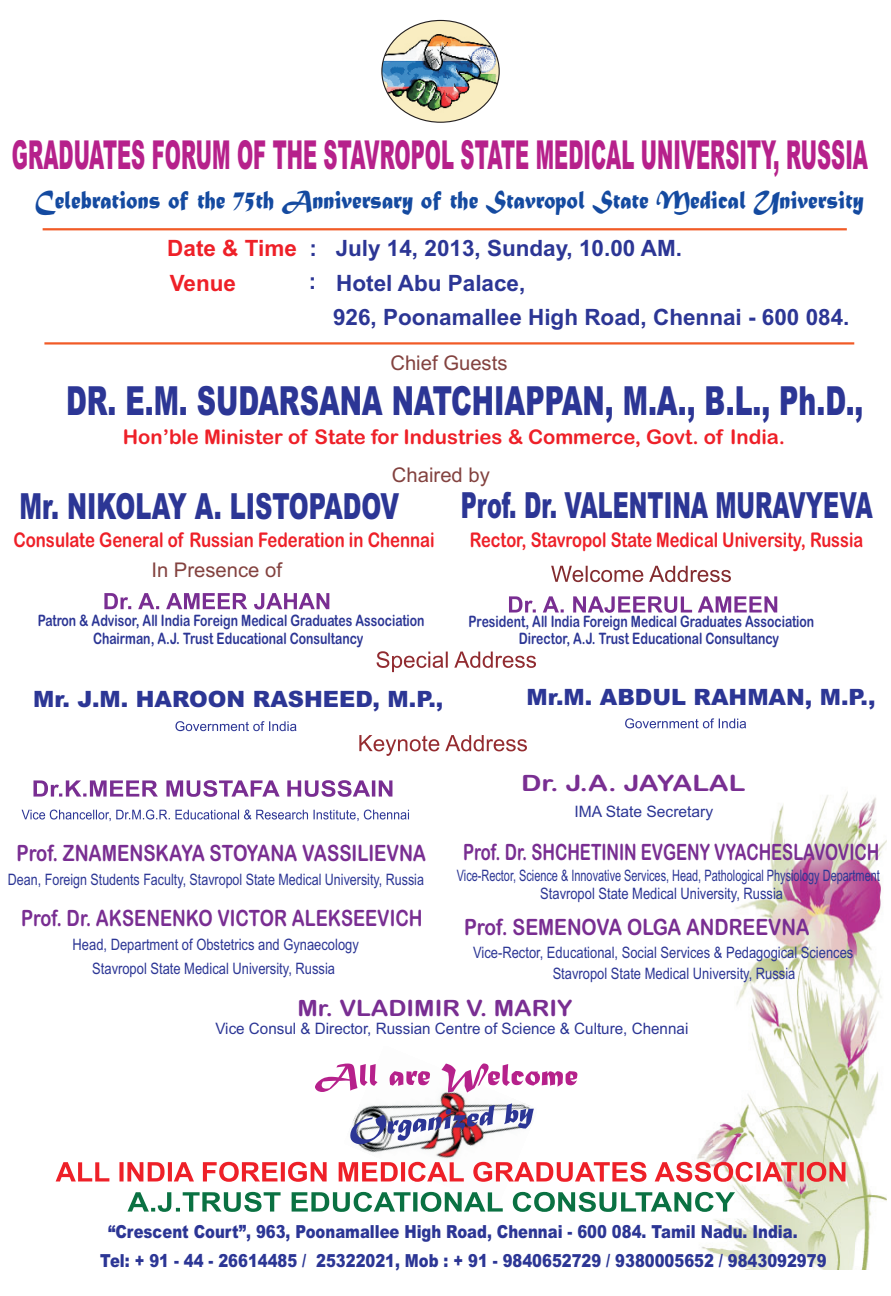
<style>
.page{position:relative;width:891px;height:1296px;background:#fff}
.page>*{position:absolute;margin:0;border:0;box-sizing:border-box;transform-origin:0 0}
.t1{font:900 40.05px "Arial";color:#2c3695;scale:.67 1}
.t2{font:900 39.82px "Arial";color:#b6218b;scale:.49 1}
.t3{font:900 36px "Arial";color:#2c3695;scale:.62 1}
.t4{font:900 36px "Arial";color:#2c3695;scale:.67 1}
.t5{font:27px "Matura MT Script Capitals";color:#144aa0;scale:.85 1}
.t6{font:700 22.5px/34.6px "Arial";color:#2c3695}
.t7{font:900 22.5px "Arial";color:#2c3695}
.t8{font:22.5px "Arial Rounded MT Bold";color:#792e92;scale:.74 1}
.t9{font:22.5px "Arial Rounded MT Bold";color:#792e92;scale:.82 1}
.t10{font:22.5px "Arial Rounded MT Bold";color:#792e92;scale:.8 1}
.t11{font:22.5px "Arial Rounded MT Bold";color:#792e92;scale:.85 1}
.t12{font:22.5px "Arial Rounded MT Bold";color:#792e92;scale:1.09 1}
.t13{font:22.5px "Arial Rounded MT Bold";color:#792e92;scale:1.23 1}
.t14{font:20.25px "Arial Rounded MT Bold";color:#ee2028}
.t15{font:20.25px "Arial Rounded MT Bold";color:#ee2028;scale:.81 1}
.t16{font:20.25px "Arial Rounded MT Bold";color:#ee2028;scale:.82 1}
.t17{font:20.25px "Arial";color:#83423f}
.t18{font:900 18px/28.8px "Arial";color:#2c3695;scale:.82 1}
.t19{font:15.75px/16.9px "Arial Rounded MT Bold";color:#2c3695;scale:.77 1}
.t20{font:15.75px/24.8px "Arial";color:#2c3695;text-align:center;scale:.82 1}
.t21{font:15.75px/17.8px "Arial";color:#2c3695;scale:.69 1}
.t22{font:15.75px "Arial";color:#2c3695}
.t23{font:15.75px "Arial";color:#2c3695;scale:.79 1}
.s1{color:#ee2028}
</style>
<div class="page">
<img style="left:543px;top:582px;width:343px;height:688px">
<svg style="left:104px;top:593px;width:225px;height:16px"></svg>
<svg style="left:509px;top:596px;width:268px;height:17px"></svg>
<svg style="left:551px;top:566px;width:180px;height:16px"></svg>
<svg style="left:33px;top:780px;width:359px;height:17px"></svg>
<svg style="left:22px;top:810px;width:387px;height:11px"></svg>
<svg style="left:359px;top:735px;width:168px;height:21px"></svg>
<svg style="left:377px;top:651px;width:159px;height:21px"></svg>
<svg style="left:175px;top:721px;width:121px;height:10px"></svg>
<svg style="left:625px;top:718px;width:121px;height:10px"></svg>
<hr style="left:43px;top:228px;width:804px;height:2px;background:#f15b27">
<hr style="left:44px;top:342px;width:810px;height:3px;background:#f15b27">
<svg style="left:382px;top:20px;width:117px;height:102px"></svg>
<img style="left:382px;top:30px;width:117px;height:82px">
<img style="left:344px;top:1063px;width:180px;height:129px">
<svg style="left:315px;top:1064px;width:262px;height:29px"></svg>
<svg style="left:56px;top:1162px;width:789px;height:20px"></svg>
<img style="left:350px;top:1103px;width:184px;height:41px">
<svg style="left:128px;top:1192px;width:607px;height:20px"></svg>
<h2 class="t2" style="left:12px;top:141px;width:1749px">GRADUATES FORUM OF THE STAVROPOL STATE MEDICAL UNIVERSITY, RUSSIA</h2>
<h3 class="t5" style="left:34px;top:191px;width:978px">Celebrations of the 75th Anniversary of the Stavropol State Medical University</h3>
<h3 class="t6" style="left:167px;top:233px;width:516px"><span class="s1">Date &amp; Time</span> : July 14, 2013, Sunday, 10.00 AM.<br><span class="s1">Venue</span></h3>
<h3 class="t6" style="left:336px;top:267px;width:191px">Hotel Abu Palace,</h3>
<h3 class="t6" style="left:309px;top:266px;width:9px">:</h3>
<h3 class="t6" style="left:333px;top:301px;width:518px">926, Poonamallee High Road, Chennai - 600 084.</h3>
<p class="t17" style="left:390px;top:355px;width:119px">Chief Guests</p>
<h1 class="t1" style="left:66px;top:386px;width:1192px">DR. E.M. SUDARSANA NATCHIAPPAN, M.A., B.L., Ph.D.,</h1>
<p class="t14" style="left:123px;top:429px;width:664px">Hon’ble Minister of State for Industries &amp; Commerce, Govt. of India.</p>
<p class="t17" style="left:392px;top:467px;width:99px">Chaired by</p>
<h3 class="t4" style="left:20px;top:493px;width:568px">Mr. NIKOLAY A. LISTOPADOV</h3>
<p class="t16" style="left:13px;top:532px;width:515px">Consulate General of Russian Federation in Chennai</p>
<p class="t17" style="left:151px;top:562px;width:132px">In Presence of</p>
<p class="t19" style="left:38px;top:613px;width:504px;line-height:18px;text-align:center">Patron &amp; Advisor, All India Foreign Medical Graduates Association<br>Chairman, A.J. Trust Educational Consultancy</p>
<h3 class="t3" style="left:461px;top:492px;width:666px">Prof. Dr. VALENTINA MURAVYEVA</h3>
<p class="t15" style="left:470px;top:532px;width:487px">Rector, Stavropol State Medical University, Russia</p>
<p class="t19" style="left:519px;top:615px;width:385px;text-indent:-50px">President, All India Foreign Medical Graduates Association<br>Director, A.J. Trust Educational Consultancy</p>
<h3 class="t7" style="left:33px;top:691px;width:412px">Mr. J.M. HAROON RASHEED, M.P.,</h3>
<h3 class="t7" style="left:527px;top:689px;width:350px">Mr.M. ABDUL RAHMAN, M.P.,</h3>
<h3 class="t9" style="left:17px;top:844px;width:501px">Prof. ZNAMENSKAYA STOYANA VASSILIEVNA</h3>
<p class="t23" style="left:8px;top:873px;width:528px">Dean, Foreign Students Faculty, Stavropol State Medical University, Russia</p>
<h3 class="t13" style="left:521px;top:775px;width:184px">Dr. J.A. JAYALAL</h3>
<p class="t22" style="left:575px;top:805px;width:140px">IMA State Secretary</p>
<h3 class="t8" style="left:463px;top:844px;width:564px">Prof. Dr. SHCHETININ EVGENY VYACHESLAVOVICH</h3>
<p class="t21" style="left:540px;top:868px;width:494px;text-indent:-83px">Vice-Rector, Science &amp; Innovative Services, Head, Pathological Physiology Department<br>Stavropol State Medical University, Russia</p>
<h3 class="t10" style="left:21px;top:910px;width:503px">Prof. Dr. AKSENENKO VICTOR ALEKSEEVICH</h3>
<p class="t20" style="left:73px;top:933px;width:351px">Head, Department of Obstetrics and Gynaecology<br>Stavropol State Medical University, Russia</p>
<h3 class="t11" style="left:464px;top:919px;width:408px">Prof. SEMENOVA OLGA ANDREEVNA</h3>
<p class="t20" style="left:473px;top:941px;width:465px">Vice-Rector, Educational, Social Services &amp; Pedagogical Sciences</p>
<h3 class="t12" style="left:297px;top:999px;width:254px">Mr. VLADIMIR V. MARIY</h3>
<p class="t20" style="left:553px;top:963px;width:298px">Stavropol State Medical University, Russia</p>
<p class="t22" style="left:215px;top:1022px;width:474px">Vice Consul &amp; Director, Russian Centre of Science &amp; Culture, Chennai</p>
<p class="t18" style="left:100px;top:1219px;width:887px;text-indent:8px">“Crescent Court”, 963, Poonamallee High Road, Chennai - 600 084. Tamil Nadu. India.<br>Tel: + 91 - 44 - 26614485 / 25322021, Mob : + 91 - 9840652729 / 9380005652 / 9843092979</p>
</div>
